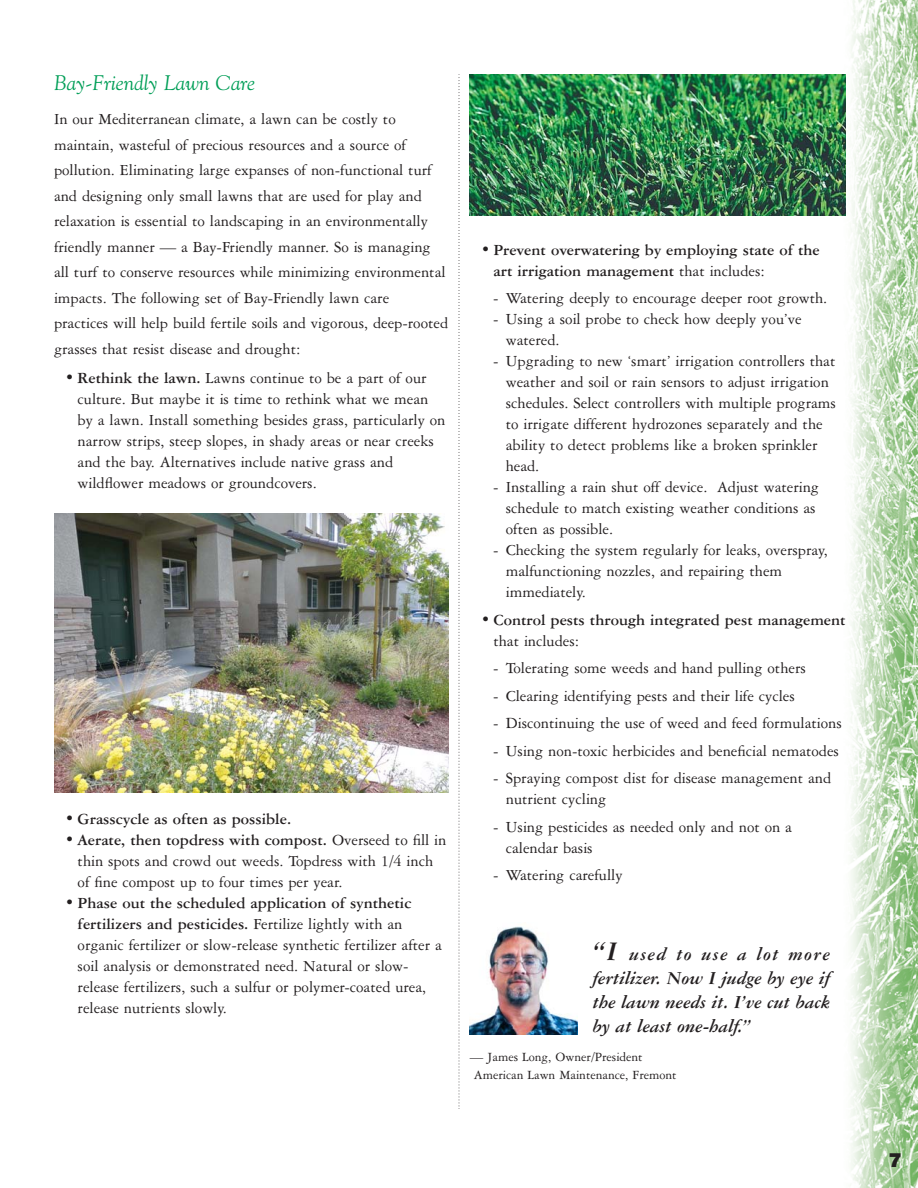
<style>
.page{position:relative;width:918px;height:1188px;background:#fff}
.page>*{position:absolute;margin:0;border:0;box-sizing:border-box;transform-origin:0 0}
.t1{font:italic 21px "Goudy";color:#009e57}
.t2{font:21px "Alpist";color:#231f20}
.t3{font:italic 700 19.5px/24px "American Garamond BT";color:#231f20;text-align:justify}
.t4{font:16.5px/21px "American Garamond BT";color:#231f20}
.t5{font:700 16.5px/21px "American Garamond BT";color:#231f20}
.t6{font:13.5px/18px "American Garamond BT";color:#231f20}
.s1{font-weight:700}
.s2{font-weight:400}
.s3{font-size:28.5px}
</style>
<div class="page">
<img style="left:851px;top:0;width:67px;height:1188px">
<svg style="left:459px;top:74px;width:1px;height:1035px"></svg>
<img style="left:470px;top:74px;width:376px;height:142px">
<img style="left:54px;top:514px;width:394px;height:278px">
<img style="left:470px;top:926px;width:108px;height:108px">
<p class="t1" style="left:54px;top:74px;width:203px">Bay-Friendly Lawn Care</p>
<p class="t4" style="left:54px;top:107px;width:396px;line-height:25.5px">In our Mediterranean climate, a lawn can be costly to maintain, wasteful of precious resources and a source of pollution. Eliminating large expanses of non-functional turf and designing only small lawns that are used for play and relaxation is essential to landscaping in an environmentally friendly manner — a Bay-Friendly manner. So is managing all turf to conserve resources while minimizing environmental impacts. The following set of Bay-Friendly lawn care<br>practices will help build fertile soils and vigorous, deep-rooted grasses that resist disease and drought:</p>
<p class="t4" style="left:78px;top:369px;width:369px;text-indent:-13px">• <span class="s1">Rethink the lawn.</span> Lawns continue to be a part of our culture. But maybe it is time to rethink what we mean by a lawn. Install something besides grass, particularly on narrow strips, steep slopes, in shady areas or near creeks and the bay. Alternatives include native grass and wildflower meadows or groundcovers.</p>
<p class="t5" style="left:65px;top:810px;width:228px"><span class="s2">•</span> Grasscycle as often as possible.</p>
<p class="t4" style="left:78px;top:831px;width:370px;text-indent:-13px">• <span class="s1">Aerate, then topdress with compost.</span> Overseed to fill in thin spots and crowd out weeds. Topdress with 1/4 inch of fine compost up to four times per year.</p>
<p class="t4" style="left:78px;top:894px;width:366px;text-indent:-13px">• <span class="s1">Phase out the scheduled application of synthetic fertilizers and pesticides.</span> Fertilize lightly with an organic fertilizer or slow-release synthetic fertilizer after a soil analysis or demonstrated need. Natural or slow&shy;release fertilizers, such a sulfur or polymer-coated urea, release nutrients slowly.</p>
<p class="t5" style="left:493px;top:240px;width:328px;text-indent:-13px"><span class="s2">•</span> Prevent overwatering by employing state of the art irrigation management <span class="s2">that includes:</span></p>
<p class="t4" style="left:493px;top:289px;width:336px">- Watering deeply to encourage deeper root growth.</p>
<p class="t4" style="left:506px;top:310px;width:297px;text-indent:-13px">- Using a soil probe to check how deeply you’ve watered.</p>
<p class="t4" style="left:506px;top:352px;width:332px;text-indent:-13px">- Upgrading to new ‘smart’ irrigation controllers that weather and soil or rain sensors to adjust irrigation schedules. Select controllers with multiple programs to irrigate different hydrozones separately and the ability to detect problems like a broken sprinkler head.</p>
<p class="t4" style="left:506px;top:478px;width:315px;text-indent:-13px">- Installing a rain shut off device. Adjust watering schedule to match existing weather conditions as often as possible.</p>
<p class="t4" style="left:506px;top:541px;width:323px;text-indent:-13px">- Checking the system regularly for leaks, overspray, malfunctioning nozzles, and repairing them immediately.</p>
<p class="t5" style="left:493px;top:610px;width:354px;text-indent:-13px"><span class="s2">•</span> Control pests through integrated pest management <span class="s2">that includes:</span></p>
<p class="t4" style="left:493px;top:659px;width:314px">- Tolerating some weeds and hand pulling others</p>
<p class="t4" style="left:493px;top:686px;width:303px">- Clearing identifying pests and their life cycles</p>
<p class="t4" style="left:493px;top:714px;width:350px">- Discontinuing the use of weed and feed formulations</p>
<p class="t4" style="left:493px;top:741px;width:347px">- Using non-toxic herbicides and beneficial nematodes</p>
<p class="t4" style="left:506px;top:769px;width:327px;text-indent:-13px">- Spraying compost dist for disease management and nutrient cycling</p>
<p class="t4" style="left:506px;top:817px;width:288px;text-indent:-13px">- Using pesticides as needed only and not on a calendar basis</p>
<p class="t4" style="left:493px;top:866px;width:131px">- Watering carefully</p>
<p class="t3" style="left:593px;top:943px;width:239px"><span class="s3">“I</span> used to use a lot more fertilizer. Now I judge by eye if the lawn needs it. I’ve cut back by at least one-half.”</p>
<p class="t6" style="left:470px;top:1048px;width:208px">— James Long, Owner/President<br>American Lawn Maintenance, Fremont</p>
<p class="t2" style="left:888px;top:1147px;width:16px">7</p>
</div>
